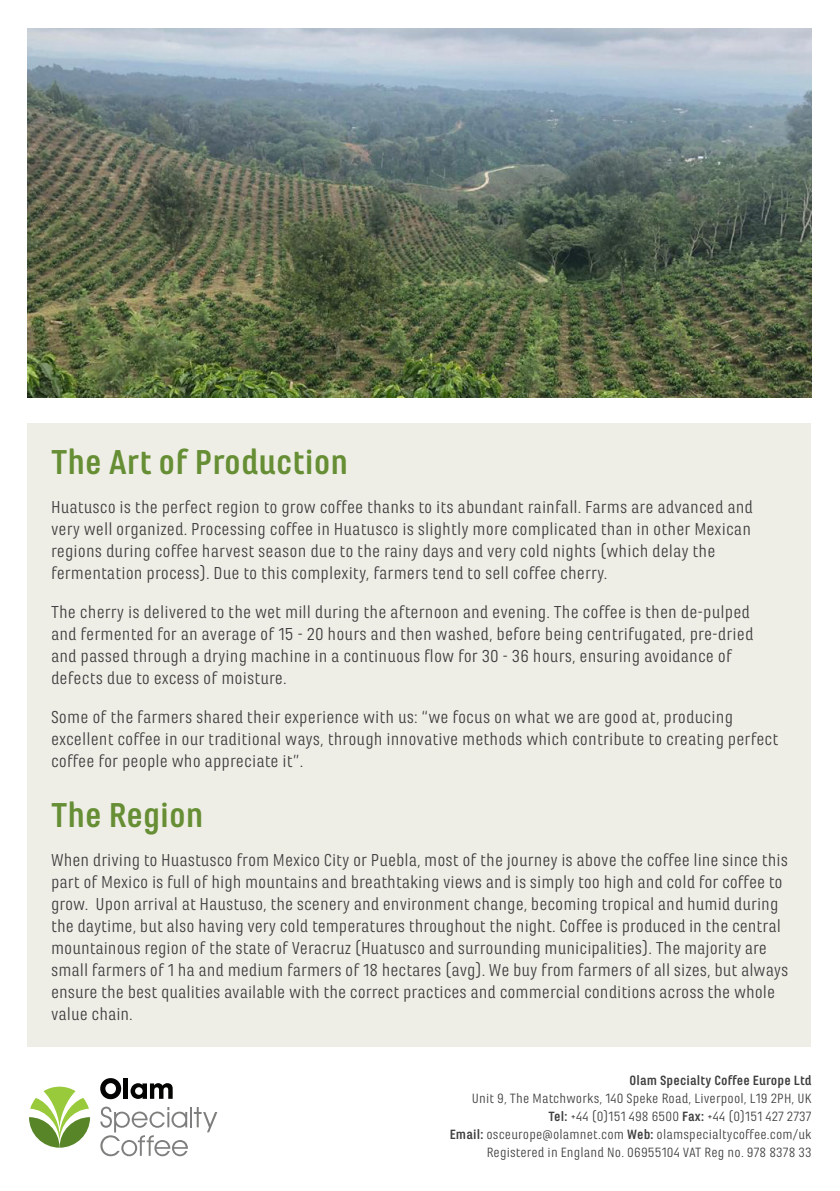
<style>
.page{position:relative;width:840px;height:1191px;background:#fff}
.page>*{position:absolute;margin:0;border:0;box-sizing:border-box;transform-origin:0 0}
.t1{font:700 36px "Marianina Wd FY";color:#668e34}
.t2{font:18px/22px "Marianina Wd FY";color:#3e3e3f}
.t3{font:14px/18px "Marianina Wd FY";letter-spacing:.01em;color:#3e3e3f;text-align:right}
.s1{font-weight:700}
</style>
<div class="page">
<div style="left:28px;top:423px;width:782px;height:624px;background:#efeee6"></div>
<svg style="left:29px;top:1086px;width:61px;height:61px"></svg>
<svg style="left:100px;top:1078px;width:21px;height:21px"></svg>
<hr style="left:124px;top:1078px;width:4px;height:20px;background:#040503">
<svg style="left:130px;top:1083px;width:42px;height:16px"></svg>
<hr style="left:190px;top:1107px;width:2px;height:20px;background:#7e7e7d">
<svg style="left:194px;top:1107px;width:23px;height:25px"></svg>
<svg style="left:100px;top:1106px;width:88px;height:50px"></svg>
<img style="left:28px;top:28px;width:783px;height:369px">
<p class="t1" style="left:51px;top:442px;width:298px">The Art of Production</p>
<p class="t2" style="left:51px;top:495px;width:703px">Huatusco is the perfect region to grow coffee thanks to its abundant rainfall. Farms are advanced and very well organized. Processing coffee in Huatusco is slightly more complicated than in other Mexican regions during coffee harvest season due to the rainy days and very cold nights (which delay the fermentation process). Due to this complexity, farmers tend to sell coffee cherry.</p>
<p class="t2" style="left:51px;top:600px;width:703px">The cherry is delivered to the wet mill during the afternoon and evening. The coffee is then de-pulped and fermented for an average of 15 - 20 hours and then washed, before being centrifugated, pre-dried and passed through a drying machine in a continuous flow for 30 - 36 hours, ensuring avoidance of defects due to excess of moisture.</p>
<p class="t2" style="left:51px;top:706px;width:728px">Some of the farmers shared their experience with us: “we focus on what we are good at, producing excellent coffee in our traditional ways, through innovative methods which contribute to creating perfect coffee for people who appreciate it”.</p>
<p class="t1" style="left:51px;top:795px;width:154px">The Region</p>
<p class="t2" style="left:51px;top:849px;width:738px">When driving to Huastusco from Mexico City or Puebla, most of the journey is above the coffee line since this part of Mexico is full of high mountains and breathtaking views and is simply too high and cold for coffee to grow. Upon arrival at Haustuso, the scenery and environment change, becoming tropical and humid during the daytime, but also having very cold temperatures throughout the night. Coffee is produced in the central mountainous region of the state of Veracruz (Huatusco and surrounding municipalities). The majority are small farmers of 1 ha and medium farmers of 18 hectares (avg). We buy from farmers of all sizes, but always ensure the best qualities available with the correct practices and commercial conditions across the whole value chain.</p>
<p class="t3" style="left:471px;top:1071px;width:341px"><span class="s1">Olam Specialty Coffee Europe Ltd<br></span>Unit 9, The Matchworks, 140 Speke Road, Liverpool, L19 2PH, UK</p>
<p class="t3" style="left:548px;top:1107px;width:264px"><span class="s1">Tel:</span> +44 (0)151 498 6500 <span class="s1">Fax:</span> +44 (0)151 427 2737</p>
<p class="t3" style="left:449px;top:1125px;width:363px"><span class="s1">Email:</span> osceurope@olamnet.com <span class="s1">Web:</span> olamspecialtycoffee.com/uk</p>
<p class="t3" style="left:486px;top:1143px;width:326px">Registered in England No. 06955104 VAT Reg no. 978 8378 33</p>
</div>
